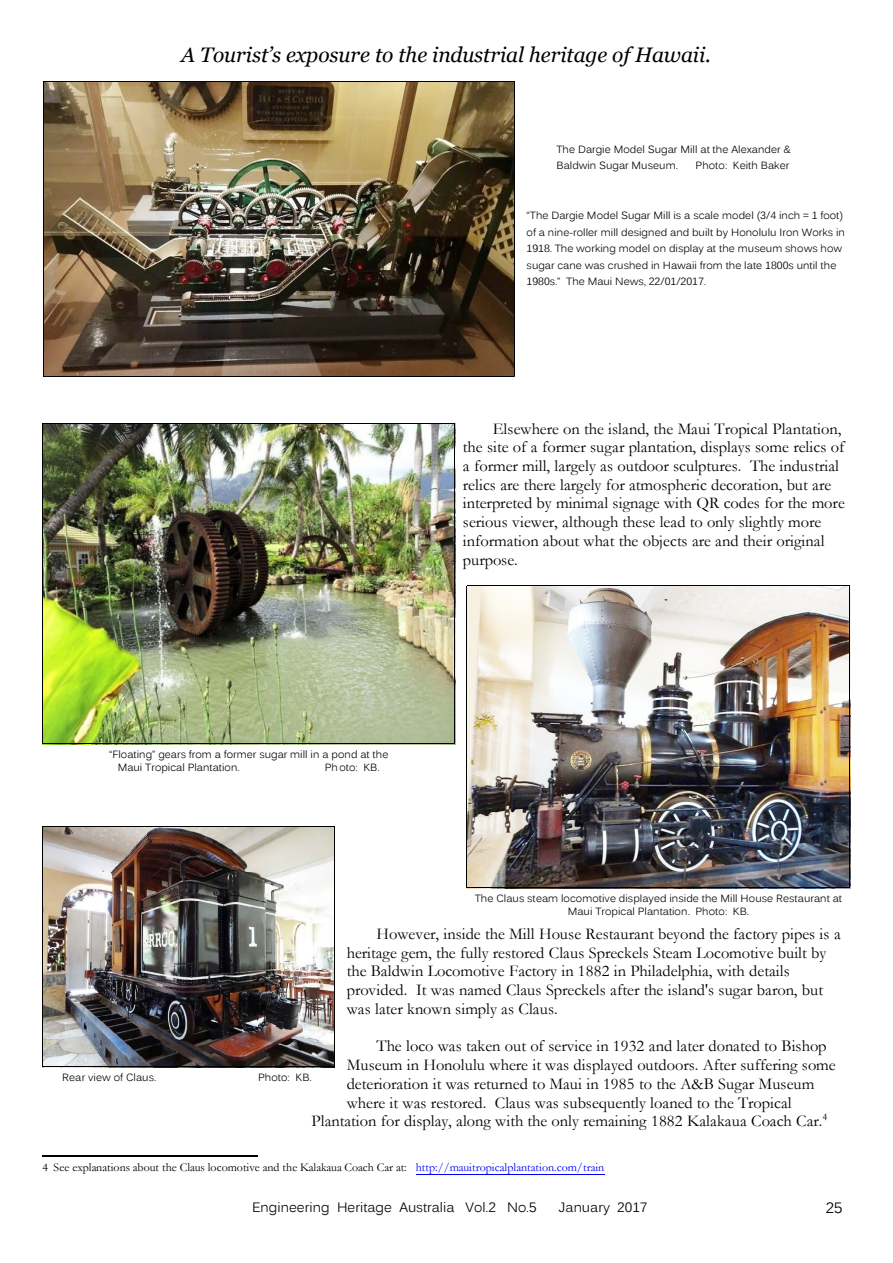
<style>
.page{position:relative;width:893px;height:1263px;background:#fff}
.page>*{position:absolute;margin:0;border:0;box-sizing:border-box;transform-origin:0 0}
.t1{font:italic 21px "Georgia";letter-spacing:-.005em;color:#000}
.t2{font:16.5px/18.8px "Garamond";color:#000}
.t3{font:15px "Kalinga";color:#000}
.t4{font:13.5px "Kalinga";color:#000}
.t5{font:12px "Garamond";color:#000}
.t6{font:10.5px/16.5px "Kalinga";color:#000}
.s1{color:#00f}
</style>
<div class="page">
<img style="left:42px;top:424px;width:413px;height:320px">
<img style="left:467px;top:586px;width:383px;height:302px">
<img style="left:42px;top:826px;width:293px;height:241px">
<img style="left:43px;top:82px;width:472px;height:295px">
<hr style="left:42px;top:1155px;width:216px;height:1px;background:#000">
<hr style="left:416px;top:1174px;width:188px;height:1px;background:#00f">
<p class="t1" style="left:181px;top:41px;width:531px">A Tourist’s exposure to the industrial heritage of Hawaii.</p>
<p class="t6" style="left:556px;top:142px;width:236px">The Dargie Model Sugar Mill at the Alexander &amp;<br>Baldwin Sugar Museum.</p>
<p class="t6" style="left:696px;top:158px;width:95px">Photo: Keith Baker</p>
<p class="t6" style="left:527px;top:208px;width:320px">“The Dargie Model Sugar Mill is a scale model (3/4 inch = 1 foot) of a nine-roller mill designed and built by Honolulu Iron Works in 1918. The working model on display at the museum shows how sugar cane was crushed in Hawaii from the late 1800s until the 1980s.” The Maui News, 22/01/2017.</p>
<p class="t6" style="left:118px;top:749px;width:272px;line-height:12.9px;text-indent:-9px">“Floating” gears from a former sugar mill in a pond at the<br>Maui Tropical Plantation.</p>
<p class="t6" style="left:325px;top:760px;width:57px">Ph oto: KB.</p>
<p class="t2" style="left:463px;top:419px;width:383px;text-indent:30px">Elsewhere on the island, the Maui Tropical Plantation, the site of a former sugar plantation, displays some relics of a former mill, largely as outdoor sculptures. The industrial relics are there largely for atmospheric decoration, but are interpreted by minimal signage with QR codes for the more serious viewer, although these lead to only slightly more information about what the objects are and their original purpose.</p>
<p class="t6" style="left:475px;top:893px;width:369px;line-height:12.9px;text-align:center">The Claus steam locomotive displayed inside the Mill House Restaurant at<br>Maui Tropical Plantation. Photo: KB.</p>
<p class="t2" style="left:347px;top:924px;width:495px;text-indent:30px">However, inside the Mill House Restaurant beyond the factory pipes is a heritage gem, the fully restored Claus Spreckels Steam Locomotive built by the Baldwin Locomotive Factory in 1882 in Philadelphia, with details provided. It was named Claus Spreckels after the island's sugar baron, but was later known simply as Claus.</p>
<p class="t2" style="left:377px;top:1036px;width:452px">The loco was taken out of service in 1932 and later donated to Bishop</p>
<p class="t2" style="left:347px;top:1055px;width:490px">Museum in Honolulu where it was displayed outdoors. After suffering some</p>
<p class="t2" style="left:347px;top:1074px;width:469px">deterioration it was returned to Maui in 1985 to the A&amp;B Sugar Museum</p>
<p class="t2" style="left:347px;top:1092px;width:446px">where it was restored. Claus was subsequently loaned to the Tropical</p>
<p class="t2" style="left:311px;top:1111px;width:517px">Plantation for display, along with the only remaining 1882 Kalakaua Coach Car.<sup>4</sup></p>
<p class="t5" style="left:42px;top:1159px;width:563px">4 See explanations about the Claus locomotive and the Kalakaua Coach Car at: <span class="s1">http://mauitropicalplantation.com/train</span></p>
<p class="t4" style="left:252px;top:1199px;width:286px">Engineering Heritage Australia Vol.2 No.5</p>
<p class="t4" style="left:559px;top:1199px;width:90px">January 2017</p>
<p class="t3" style="left:826px;top:1198px;width:18px">25</p>
<p class="t6" style="left:62px;top:1070px;width:96px">Rear view of Claus.</p>
<p class="t6" style="left:258px;top:1070px;width:55px">Photo: KB.</p>
</div>
